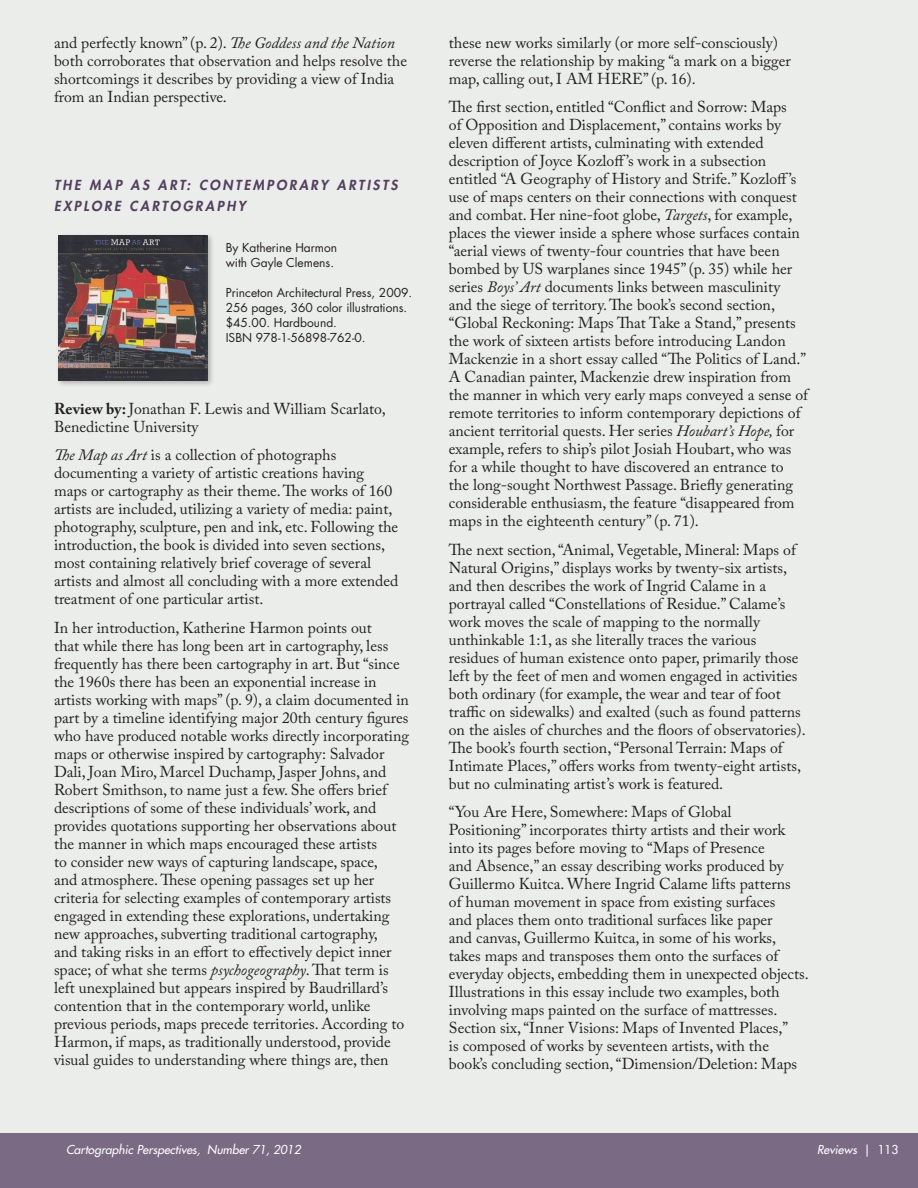
<style>
.page{position:relative;width:918px;height:1188px;background:#fff}
.page>*{position:absolute;margin:0;border:0;box-sizing:border-box;transform-origin:0 0}
.t1{font:15.75px/18px "Adobe Caslon Pro";color:#231f20}
.t2{font:italic 800 13.5px/21px "Futura Std";letter-spacing:.18em;color:#53405f}
.t3{font:12px/15px "Futura Std";color:#231f20}
.t4{font:italic 500 12px "Futura Std";color:#fff}
.s1{font-style:italic}
.s2{font-weight:700}
.s3{font-style:normal}
</style>
<div class="page">
<div style="left:0;top:0;width:918px;height:1136px;background:#ebedea"></div>
<div style="left:0;top:1133px;width:918px;height:55px;background:#7a6a84"></div>
<div style="left:56px;top:233px;width:159px;height:155px;background:#231f20;opacity:.3"></div>
<img style="left:59px;top:236px;width:149px;height:145px">
<p class="t1" style="left:54px;top:33px;width:355px">and perfectly known” (p. 2). <span class="s1">The Goddess and the Nation </span>both corroborates that observation and helps resolve the shortcomings it describes by providing a view of India from an Indian perspective.</p>
<p class="t2" style="left:54px;top:175px;width:345px">THE MAP AS ART: CONTEMP ORARY ARTISTS<br>EXPLORE CARTOGRAPHY</p>
<p class="t3" style="left:226px;top:240px;width:113px">By Katherine Harmon with Gayle Clemens.</p>
<p class="t3" style="left:226px;top:285px;width:188px">Princeton Architectural Press, 2009.<br>256 pages, 360 color illustrations. $45.00. Hardbound.<br>IS BN 978-1-56898-762-0.</p>
<p class="t1" style="left:54px;top:399px;width:333px"><span class="s2">Review by:</span> Jonathan F. Lewis and William Scarlato,<br>Benedictine University</p>
<p class="t1" style="left:54px;top:446px;width:346px"><span class="s1">The Map as Art</span> is a collection of photographs documenting a variety of artistic creations having maps or cartography as their theme. The works of 160 artists are included, utilizing a variety of media: paint, photography, sculpture, pen and ink, etc. Following the introduction, the book is divided into seven sections, most containing relatively brief coverage of several artists and almost all concluding with a more extended treatment of one particular artist.</p>
<p class="t1" style="left:54px;top:618px;width:357px">In her introduction, Katherine Harmon points out<br>that while there has long been art in cartography, less frequently has there been cartography in art. But “since the 1960s there has been an exponential increase in artists working with maps” (p. 9), a claim documented in part by a timeline identifying major 20th century figures who have produced notable works directly incorporating maps or otherwise inspired by cartography: Salvador Dali, Joan Miro, Marcel Duchamp, Jasper Johns, and Robert Smithson, to name just a few. She offers brief descriptions of some of these individuals’ work, and provides quotations supporting her observations about the manner in which maps encouraged these artists<br>to consider new ways of capturing landscape, space,<br>and atmosphere. These opening passages set up her criteria for selecting examples of contemporary artists engaged in extending these explorations, undertaking new approaches, subverting traditional cartography,<br>and taking risks in an effort to effectively depict inner space; of what she terms <span class="s1">psychogeography</span>. That term is left unexplained but appears inspired by Baudrillard’s contention that in the contemporary world, unlike previous periods, maps precede territories. According to Harmon, if maps, as traditionally understood, provide visual guides to understanding where things are, then</p>
<p class="t1" style="left:449px;top:33px;width:344px">these new works similarly (or more self-consciously) reverse the relationship by making “a mark on a bigger map, calling out, I AM HERE” (p. 16).</p>
<p class="t1" style="left:449px;top:98px;width:361px">The first section, entitled “Conflict and Sorrow: Maps<br>of Opposition and Displacement,” contains works by eleven different artists, culminating with extended description of Joyce Kozloff’s work in a subsection entitled “A Geography of History and Strife.” Kozloff’s use of maps centers on their connections with conquest and combat. Her nine-foot globe, <span class="s1">Targets</span>, for example, places the viewer inside a sphere whose surfaces contain “aerial views of twenty-four countries that have been bombed by US warplanes since 1945” (p. 35) while her series <span class="s1">Boys’ Art</span> documents links between masculinity<br>and the siege of territory. The book’s second section, “Global Reckoning: Maps That Take a Stand,” presents the work of sixteen artists before introducing Landon Mackenzie in a short essay called “The Politics of Land.” A Canadian painter, Mackenzie drew inspiration from the manner in which very early maps conveyed a sense of remote territories to inform contemporary depictions of ancient territorial quests. Her series <span class="s1">Houbart’s Hope,</span> for example, refers to ship’s pilot Josiah Houbart, who was for a while thought to have discovered an entrance to<br>the long-sought Northwest Passage. Briefly generating considerable enthusiasm, the feature “disappeared from maps in the eighteenth century” (p. 71).</p>
<p class="t1" style="left:449px;top:540px;width:358px">The next section, “Animal, Vegetable, Mineral: Maps of Natural Origins,” displays works by twenty-six artists, and then describes the work of Ingrid Calame in a portrayal called “Constellations of Residue.” Calame’s work moves the scale of mapping to the normally unthinkable 1:1, as she literally traces the various residues of human existence onto paper, primarily those left by the feet of men and women engaged in activities both ordinary (for example, the wear and tear of foot traffic on sidewalks) and exalted (such as found patterns on the aisles of churches and the floors of observatories).<br>The book’s fourth section, “Personal Terrain: Maps of Intimate Places,” offers works from twenty-eight artists, but no culminating artist’s work is featured.</p>
<p class="t1" style="left:449px;top:803px;width:361px">“You Are Here, Somewhere: Maps of Global Positioning” incorporates thirty artists and their work into its pages before moving to “Maps of Presence<br>and Absence,” an essay describing works produced by Guillermo Kuitca. Where Ingrid Calame lifts patterns<br>of human movement in space from existing surfaces<br>and places them onto traditional surfaces like paper<br>and canvas, Guillermo Kuitca, in some of his works, takes maps and transposes them onto the surfaces of everyday objects, embedding them in unexpected objects.<br>Illustrations in this essay include two examples, both involving maps painted on the surface of mattresses.<br>Section six, “Inner Visions: Maps of Invented Places,”<br>is composed of works by seventeen artists, with the book’s concluding section, “Dimension/Deletion: Maps</p>
<p class="t4" style="left:66px;top:1142px;width:236px">Cartographic Perspectives, Number 71, 2012</p>
<p class="t4" style="left:817px;top:1142px;width:83px">Reviews <span class="s3">| 113</span></p>
</div>
